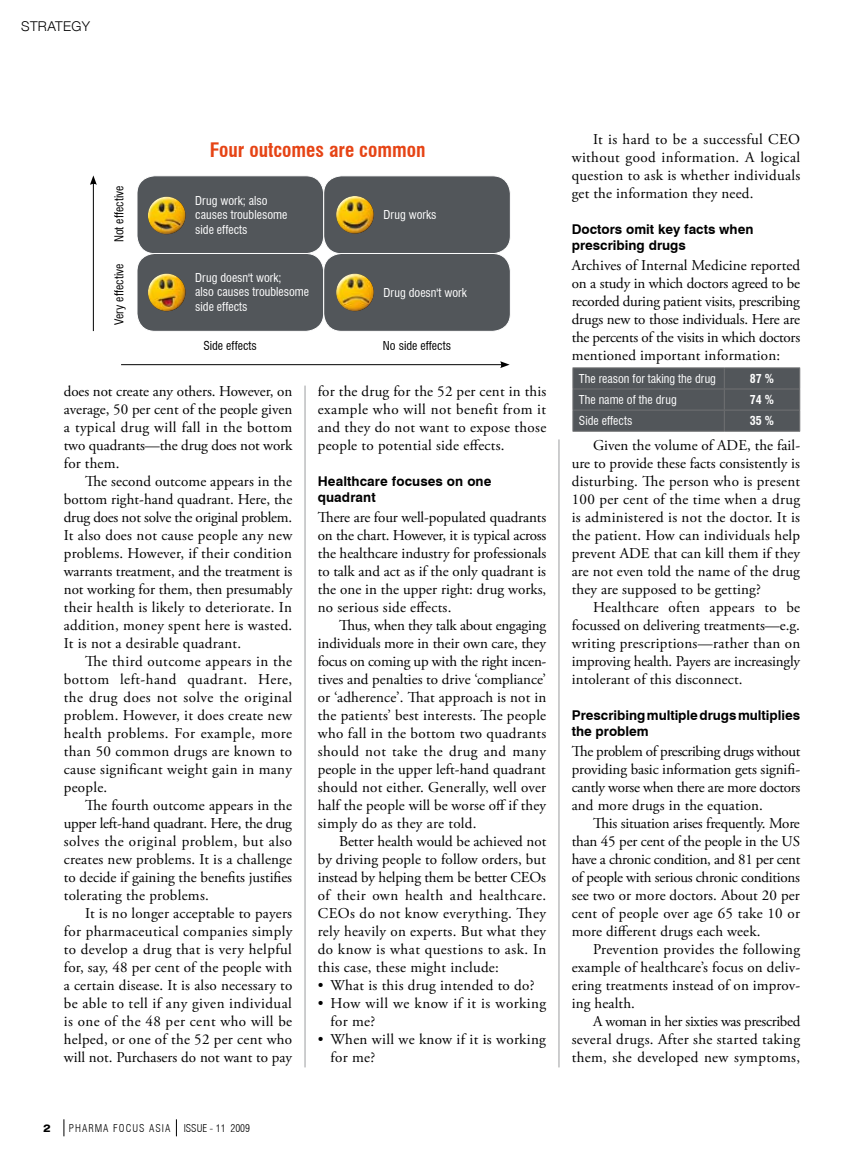
<style>
.page{position:relative;width:864px;height:1161px;background:#fff}
.page>*{position:absolute;margin:0;border:0;box-sizing:border-box;transform-origin:0 0}
.t1{font:700 condensed 19.5px "Swiss 721 BT";color:#e64415}
.t2{font:15px/18px "Adobe Garamond Pro";letter-spacing:.015em;color:#000;text-align:justify}
.t3{font:700 13.5px/16.2px "Swiss 721 BT";color:#000}
.t4{font:300 13.5px "Helvetica Neue";letter-spacing:.025em;color:#000}
.t5{font:condensed 12px/14.4px "Swiss 721 BT";color:#fff}
.t6{font:condensed 12px "Swiss 721 BT";color:#000}
.t7{font:700 condensed 12px "Swiss 721 BT";color:#fff}
.t8{font:300 condensed 10.5px "Swiss 721 BT";letter-spacing:.1em;color:#000}
</style>
<div class="page">
<svg style="left:64px;top:1119px;width:1px;height:17px"></svg>
<svg style="left:176px;top:1119px;width:1px;height:17px"></svg>
<hr style="left:572px;top:367px;width:152px;height:1px;background:#707173">
<hr style="left:724px;top:367px;width:75px;height:1px;background:#707173">
<svg style="left:572px;top:368px;width:228px;height:63px;background:#54585b"></svg>
<hr style="left:572px;top:431px;width:152px;height:1px;background:#707173">
<hr style="left:724px;top:431px;width:75px;height:1px;background:#707173">
<div style="left:137px;top:176px;width:186px;height:78px;background:#52565a;border-radius:18px"></div>
<div style="left:136px;top:175px;width:188px;height:79px;border:1px solid #fff;border-radius:18px"></div>
<div style="left:323px;top:176px;width:187px;height:78px;background:#52565a;border-radius:18px"></div>
<div style="left:323px;top:175px;width:187px;height:79px;border:1px solid #fff;border-radius:18px"></div>
<div style="left:137px;top:253px;width:186px;height:78px;background:#52565a;border-radius:18px"></div>
<div style="left:136px;top:253px;width:188px;height:79px;border:1px solid #fff;border-radius:18px"></div>
<div style="left:323px;top:253px;width:187px;height:78px;background:#52565a;border-radius:18px"></div>
<div style="left:323px;top:253px;width:187px;height:79px;border:1px solid #fff;border-radius:18px"></div>
<hr style="left:121px;top:364px;width:381px;height:1px;background:#000">
<svg style="left:500px;top:361px;width:9px;height:7px"></svg>
<hr style="left:93px;top:182px;width:1px;height:149px;background:#000">
<svg style="left:90px;top:175px;width:7px;height:10px"></svg>
<img style="left:148px;top:197px;width:37px;height:37px;border-radius:50%">
<img style="left:148px;top:274px;width:37px;height:37px;border-radius:50%">
<img style="left:336px;top:274px;width:37px;height:37px;border-radius:50%">
<img style="left:336px;top:196px;width:37px;height:38px;border-radius:50%">
<hr style="left:304px;top:386px;width:1px;height:681px;background:#9c9d9f">
<hr style="left:558px;top:439px;width:1px;height:628px;background:#9c9d9f">
<p class="t4" style="left:21px;top:18px;width:70px">STRATEGY</p>
<p class="t6" style="left:112px;top:242px;width:58px;rotate:-90deg">Not effective</p>
<p class="t6" style="left:112px;top:325px;width:63px;rotate:-90deg">Very effective</p>
<h1 class="t1" style="left:210px;top:138px;width:217px">Four outcomes are common</h1>
<p class="t5" style="left:195px;top:193px;width:94px">Drug work; also causes troublesome side effects</p>
<p class="t5" style="left:383px;top:208px;width:54px">Drug works</p>
<p class="t5" style="left:195px;top:270px;width:115px">Drug doesn't work;<br>also causes troublesome side effects</p>
<p class="t6" style="left:203px;top:339px;width:55px">Side effects</p>
<p class="t6" style="left:383px;top:339px;width:70px">No side effects</p>
<p class="t5" style="left:383px;top:285px;width:85px">Drug doesn't work</p>
<p class="t2" style="left:64px;top:383px;width:230px">does not create any others. However, on average, 50 per cent of the people given a typical drug will fall in the bottom two quadrants—the drug does not work for them.</p>
<p class="t2" style="left:64px;top:473px;width:230px;text-indent:21px">The second outcome appears in the bottom right-hand quadrant. Here, the drug does not solve the original problem.<br>It also does not cause people any new problems. However, if their condition warrants treatment, and the treatment is not working for them, then presumably their health is likely to deteriorate. In addition, money spent here is wasted.<br>It is not a desirable quadrant.</p>
<p class="t2" style="left:64px;top:653px;width:230px;text-indent:21px">The third outcome appears in the bottom left-hand quadrant. Here, the drug does not solve the original problem. However, it does create new health problems. For example, more than 50 common drugs are known to cause significant weight gain in many people.</p>
<p class="t2" style="left:64px;top:797px;width:230px;text-indent:21px">The fourth outcome appears in the upper left-hand quadrant. Here, the drug solves the original problem, but also creates new problems. It is a challenge to decide if gaining the benefits justifies tolerating the problems.</p>
<p class="t2" style="left:64px;top:905px;width:230px;text-indent:21px">It is no longer acceptable to payers for pharmaceutical companies simply to develop a drug that is very helpful for, say, 48 per cent of the people with a certain disease. It is also necessary to be able to tell if any given individual is one of the 48 per cent who will be helped, or one of the 52 per cent who will not. Purchasers do not want to pay</p>
<p class="t8" style="left:69px;top:1121px;width:103px">PHARMA FOCUS ASIA</p>
<p class="t8" style="left:184px;top:1121px;width:6px">ISSU</p>
<p class="t8" style="left:202px;top:1121px;width:49px">E - 11 2009</p>
<p class="t2" style="left:317px;top:383px;width:230px">for the drug for the 52 per cent in this example who will not benefit from it and they do not want to expose those people to potential side effects.</p>
<p class="t3" style="left:317px;top:473px;width:175px">Healthcare focuses on one quadrant</p>
<p class="t2" style="left:317px;top:509px;width:230px">There are four well-populated quadrants on the chart. However, it is typical across the healthcare industry for professionals to talk and act as if the only quadrant is the one in the upper right: drug works, no serious side effects.</p>
<p class="t2" style="left:317px;top:617px;width:230px;text-indent:21px">Thus, when they talk about engaging individuals more in their own care, they focus on coming up with the right incen&shy;tives and penalties to drive ‘compliance’ or ‘adherence’. That approach is not in the patients’ best interests. The people who fall in the bottom two quadrants should not take the drug and many people in the upper left-hand quadrant should not either. Generally, well over half the people will be worse off if they simply do as they are told.</p>
<p class="t2" style="left:317px;top:833px;width:230px;text-indent:21px">Better health would be achieved not by driving people to follow orders, but instead by helping them be better CEOs of their own health and healthcare.<br>CEOs do not know everything. They rely heavily on experts. But what they do know is what questions to ask. In this case, these might include:</p>
<p class="t2" style="left:317px;top:977px;width:218px">• What is this drug intended to do?</p>
<p class="t2" style="left:330px;top:995px;width:217px;text-indent:-13px">• How will we know if it is working for me?</p>
<p class="t2" style="left:330px;top:1031px;width:217px;text-indent:-13px">• When will we know if it is working for me?</p>
<p class="t2" style="left:571px;top:131px;width:230px;text-indent:21px">It is hard to be a successful CEO without good information. A logical question to ask is whether individuals get the information they need.</p>
<p class="t3" style="left:571px;top:221px;width:183px">Doctors omit key facts when prescribing drugs</p>
<p class="t2" style="left:571px;top:257px;width:230px">Archives of Internal Medicine reported on a study in which doctors agreed to be recorded during patient visits, prescribing drugs new to those individuals. Here are the percents of the visits in which doctors mentioned important information:</p>
<p class="t5" style="left:578px;top:371px;width:138px">The reason for taking the drug</p>
<p class="t7" style="left:749px;top:371px;width:26px">87 %</p>
<p class="t5" style="left:578px;top:392px;width:99px">The name of the drug</p>
<p class="t7" style="left:749px;top:392px;width:26px">74 %</p>
<p class="t5" style="left:578px;top:414px;width:55px">Side effects</p>
<p class="t7" style="left:749px;top:414px;width:26px">35 %</p>
<p class="t2" style="left:571px;top:437px;width:230px;text-indent:21px">Given the volume of ADE, the fail&shy;ure to provide these facts consistently is disturbing. The person who is present 100 per cent of the time when a drug is administered is not the doctor. It is the patient. How can individuals help prevent ADE that can kill them if they are not even told the name of the drug they are supposed to be getting?</p>
<p class="t2" style="left:571px;top:599px;width:230px;text-indent:21px">Healthcare often appears to be focussed on delivering treatments—e.g. writing prescriptions—rather than on improving health. Payers are increasingly intolerant of this disconnect.</p>
<p class="t3" style="left:571px;top:707px;width:230px">Prescribing multiple drugs multiplies the problem</p>
<p class="t2" style="left:571px;top:743px;width:230px">The problem of prescribing drugs without providing basic information gets signifi&shy;cantly worse when there are more doctors and more drugs in the equation.</p>
<p class="t2" style="left:571px;top:815px;width:230px;text-indent:21px">This situation arises frequently. More than 45 per cent of the people in the US have a chronic condition, and 81 per cent of people with serious chronic conditions see two or more doctors. About 20 per cent of people over age 65 take 10 or more different drugs each week.</p>
<p class="t2" style="left:571px;top:941px;width:230px;text-indent:21px">Prevention provides the following example of healthcare’s focus on deliv&shy;ering treatments instead of on improv&shy;ing health.</p>
<p class="t2" style="left:571px;top:1013px;width:230px;text-indent:21px">A woman in her sixties was prescribed several drugs. After she started taking them, she developed new symptoms,</p>
</div>
